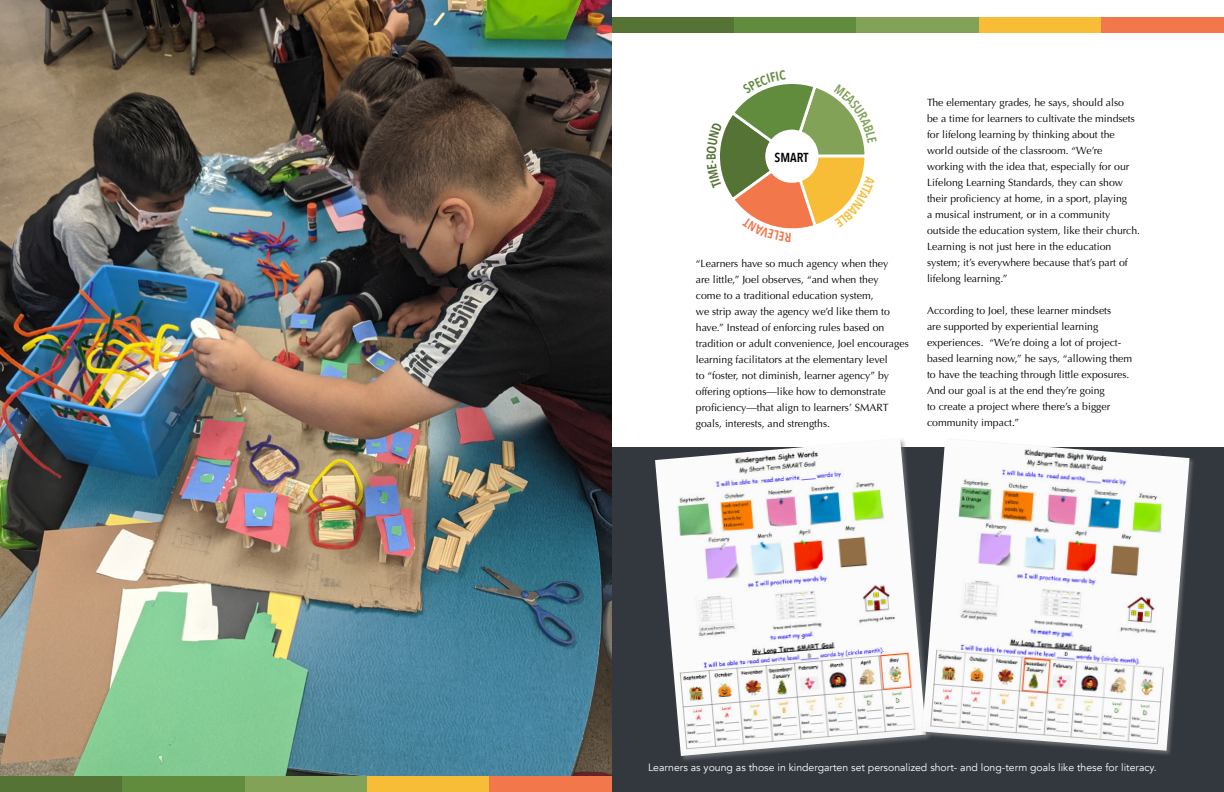
<style>
.page{position:relative;width:1224px;height:792px;background:#fff}
.page>*{position:absolute;margin:0;border:0;box-sizing:border-box;transform-origin:0 0}
.t1{font:600 13.1px "Avenir Next Condensed";color:#000}
.t2{font:600 13.1px "Avenir Next Condensed";color:#547334}
.t3{font:10.5px/16px "Optima";color:#000}
.t4{font:10.5px "Avenir";color:#fff}
</style>
<div class="page">
<img style="left:0;top:0;width:612px;height:776px">
<div style="left:0;top:776px;width:122px;height:16px;background:#547334"></div>
<div style="left:122px;top:776px;width:123px;height:16px;background:#628c3d"></div>
<div style="left:245px;top:776px;width:122px;height:16px;background:#82a258"></div>
<div style="left:367px;top:776px;width:123px;height:16px;background:#f8bd36"></div>
<div style="left:490px;top:776px;width:122px;height:16px;background:#f2774a"></div>
<div style="left:612px;top:17px;width:122px;height:16px;background:#547334"></div>
<div style="left:734px;top:17px;width:123px;height:16px;background:#628c3d"></div>
<div style="left:857px;top:17px;width:122px;height:16px;background:#82a258"></div>
<div style="left:979px;top:17px;width:123px;height:16px;background:#f8bd36"></div>
<div style="left:1102px;top:17px;width:122px;height:16px;background:#f2774a"></div>
<div style="left:612px;top:448px;width:612px;height:344px;background:#33383e"></div>
<div style="left:653px;top:437px;width:279px;height:325px;background:#808285;opacity:.7"></div>
<img style="left:655px;top:439px;width:266px;height:317px">
<div style="left:921px;top:437px;width:274px;height:319px;background:#808285;opacity:.7"></div>
<img style="left:922px;top:439px;width:268px;height:312px">
<svg style="left:720px;top:84px;width:145px;height:145px"></svg>
<p class="t2" style="left:700px;top:160px;width:8px;rotate:-90deg">B</p>
<p class="t1" style="left:775px;top:146px;width:35px">SMART</p>
<p class="t3" style="left:696px;top:255px;width:214px">“Learners have so much agency when they<br>are little,” Joel observes, “and when they<br>come to a traditional education system,<br>we strip away the agency we’d like them to have.” Instead of enforcing rules based on tradition or adult convenience, Joel encourages learning facilitators at the elementary level<br>to “foster, not diminish, learner agency” by offering options—like how to demonstrate proficiency—that align to learners’ SMART goals, interests, and strengths.</p>
<p class="t3" style="left:927px;top:94px;width:215px">The elementary grades, he says, should also<br>be a time for learners to cultivate the mindsets for lifelong learning by thinking about the world outside of the classroom. “We’re working with the idea that, especially for our Lifelong Learning Standards, they can show their proficiency at home, in a sport, playing<br>a musical instrument, or in a community outside the education system, like their church.<br>Learning is not just here in the education system; it’s everywhere because that’s part of lifelong learning.”</p>
<p class="t3" style="left:927px;top:302px;width:207px">According to Joel, these learner mindsets<br>are supported by experiential learning experiences. “We’re doing a lot of project&shy;based learning now,” he says, “allowing them to have the teaching through little exposures.<br>And our goal is at the end they’re going<br>to create a project where there’s a bigger community impact.”</p>
<p class="t4" style="left:648px;top:761px;width:510px">Learners as young as those in kindergarten set personalized short- and long-term goals like these for literacy.</p>
</div>
